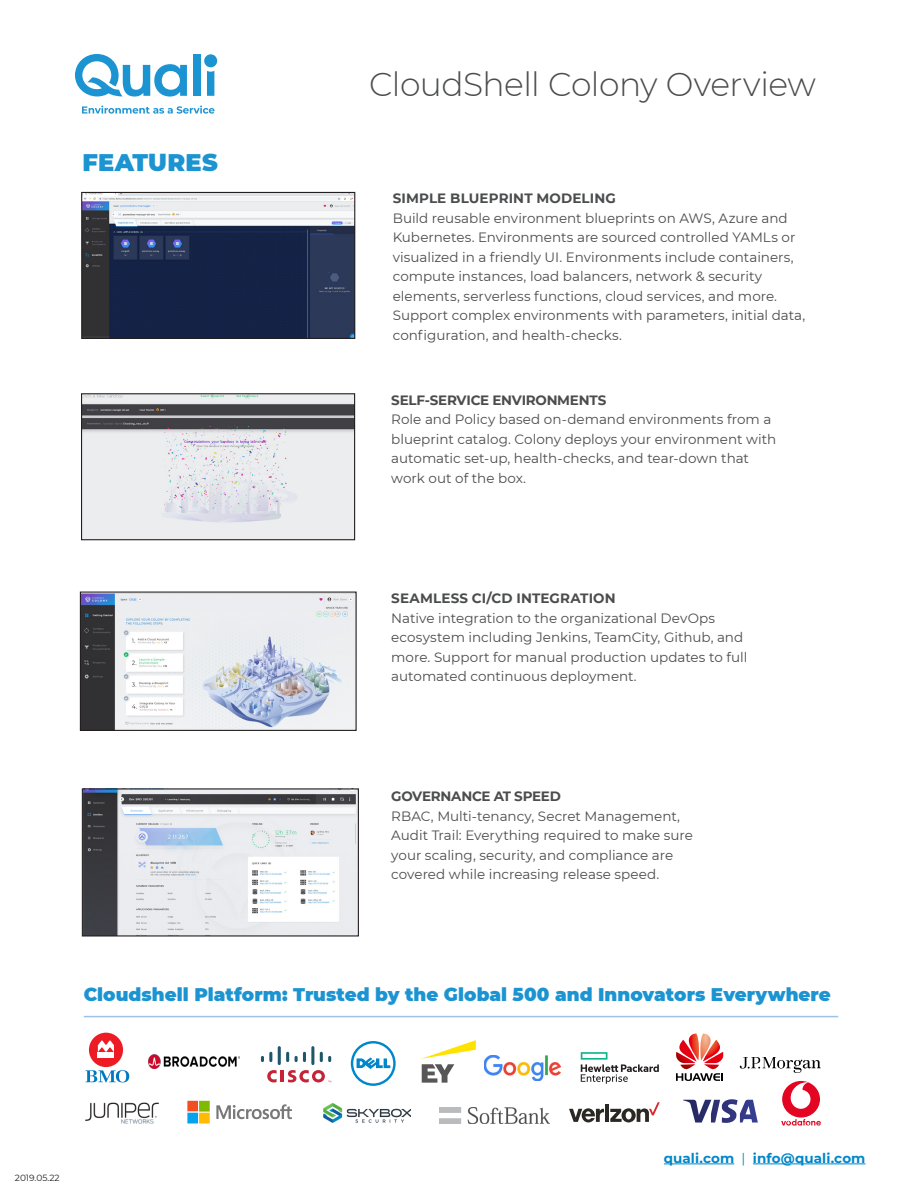
<style>
.page{position:relative;width:918px;height:1188px;background:#fff}
.page>*{position:absolute;margin:0;border:0;box-sizing:border-box;transform-origin:0 0}
.t1{font:300 33px "Montserrat";letter-spacing:-.02em;color:#4b4c4d}
.t2{font:900 24px "Montserrat";letter-spacing:.01em;color:#1c94d2}
.t3{font:900 18.3px "Montserrat";letter-spacing:.005em;color:#1c94d2}
.t4{font:13.5px/19.5px "Montserrat";color:#4b4c4d}
.t5{font:700 13.5px "Montserrat";letter-spacing:.005em;color:#0087c9}
.t6{font:9px "Montserrat";color:#231f20}
.s1{font-weight:700}
.s2{font-weight:400}
</style>
<div class="page">
<svg style="left:204px;top:54px;width:13px;height:42px"></svg>
<div style="left:193px;top:55px;width:8px;height:41px;background:#1c94d2"></div>
<svg style="left:75px;top:54px;width:112px;height:43px"></svg>
<svg style="left:82px;top:106px;width:133px;height:8px"></svg>
<svg style="left:581px;top:1052px;width:78px;height:32px"></svg>
<img style="left:484px;top:1055px;width:77px;height:26px">
<svg style="left:351px;top:1041px;width:45px;height:45px"></svg>
<img style="left:679px;top:1040px;width:17px;height:21px">
<img style="left:680px;top:1064px;width:15px;height:6px">
<img style="left:676px;top:1052px;width:19px;height:11px">
<img style="left:688px;top:1033px;width:23px;height:27px">
<img style="left:704px;top:1064px;width:15px;height:6px">
<img style="left:704px;top:1052px;width:19px;height:11px">
<img style="left:703px;top:1040px;width:17px;height:21px">
<svg style="left:676px;top:1073px;width:47px;height:8px"></svg>
<svg style="left:267px;top:1070px;width:64px;height:12px"></svg>
<svg style="left:261px;top:1052px;width:11px;height:10px"></svg>
<hr style="left:278px;top:1046px;width:3px;height:19px;background:#1e566a;border-radius:2px">
<svg style="left:286px;top:1052px;width:3px;height:10px"></svg>
<svg style="left:295px;top:1052px;width:11px;height:10px"></svg>
<hr style="left:311px;top:1046px;width:3px;height:19px;background:#1e566a;border-radius:2px">
<svg style="left:320px;top:1052px;width:11px;height:10px"></svg>
<svg style="left:683px;top:1099px;width:75px;height:24px"></svg>
<svg style="left:187px;top:1101px;width:105px;height:22px"></svg>
<svg style="left:421px;top:1040px;width:55px;height:43px"></svg>
<svg style="left:740px;top:1057px;width:81px;height:16px"></svg>
<svg style="left:781px;top:1081px;width:40px;height:45px"></svg>
<div style="left:89px;top:1033px;width:34px;height:34px;background:#ed1c24;border-radius:50%"></div>
<div style="left:98px;top:1052px;width:16px;height:5px;background:#fff"></div>
<svg style="left:98px;top:1040px;width:16px;height:12px"></svg>
<svg style="left:85px;top:1070px;width:44px;height:12px"></svg>
<img style="left:149px;top:1055px;width:91px;height:13px">
<img style="left:85px;top:1102px;width:74px;height:22px">
<img style="left:323px;top:1103px;width:88px;height:20px">
<hr style="left:84px;top:1016px;width:754px;height:1px;background:#9cc2e7">
<hr style="left:664px;top:1164px;width:70px;height:1px;background:#0087c9">
<hr style="left:753px;top:1164px;width:112px;height:1px;background:#0087c9">
<svg style="left:569px;top:1102px;width:91px;height:20px"></svg>
<img style="left:83px;top:194px;width:270px;height:143px">
<div style="left:81px;top:192px;width:274px;height:147px;border:1px solid #231f20"></div>
<img style="left:83px;top:395px;width:270px;height:143px">
<div style="left:81px;top:393px;width:274px;height:147px;border:1px solid #231f20"></div>
<img style="left:82px;top:594px;width:273px;height:135px">
<div style="left:80px;top:592px;width:277px;height:139px;border:1px solid #231f20"></div>
<img style="left:84px;top:790px;width:273px;height:145px">
<div style="left:82px;top:788px;width:277px;height:149px;border:1px solid #231f20"></div>
<img style="left:439px;top:1107px;width:110px;height:16px">
<p class="t2" style="left:82px;top:145px;width:137px">FEATURES</p>
<p class="t1" style="left:369px;top:62px;width:448px">CloudShell Colony Overview</p>
<p class="t4" style="left:393px;top:188px;width:414px"><span class="s1">SIMPLE BLUEPRINT MODELING<br></span>Build reusable environment blueprints on AWS, Azure and Kubernetes. Environments are sourced controlled YAMLs or visualized in a friendly UI. Environments include containers, compute instances, load balancers, network &amp; security elements, serverless functions, cloud services, and more.<br>Support complex environments with parameters, initial data, configuration, and health-checks.</p>
<p class="t4" style="left:391px;top:390px;width:387px"><span class="s1">SELF-SERVICE ENVIRONMENTS<br></span>Role and Policy based on-demand environments from a blueprint catalog. Colony deploys your environment with automatic set-up, health-checks, and tear-down that work out of the box.</p>
<p class="t4" style="left:391px;top:588px;width:358px"><span class="s1">SEAMLESS CI/CD INTEGRATION<br></span>Native integration to the organizational DevOps ecosystem including Jenkins, TeamCity, Github, and more. Support for manual production updates to full automated continuous deployment.</p>
<p class="t4" style="left:391px;top:786px;width:303px"><span class="s1">GOVERNANCE AT SPEED<br></span>RBAC, Multi-tenancy, Secret Management, Audit Trail: Everything required to make sure your scaling, security, and compliance are covered while increasing release speed.</p>
<p class="t3" style="left:84px;top:981px;width:749px">Cloudshell Platform: Trusted by the Global 500 and Innovators Everywhere</p>
<p class="t6" style="left:15px;top:1171px;width:46px">2019.05.22</p>
<p class="t5" style="left:664px;top:1148px;width:203px">quali.com <span class="s2">|</span> info@quali.com</p>
</div>
